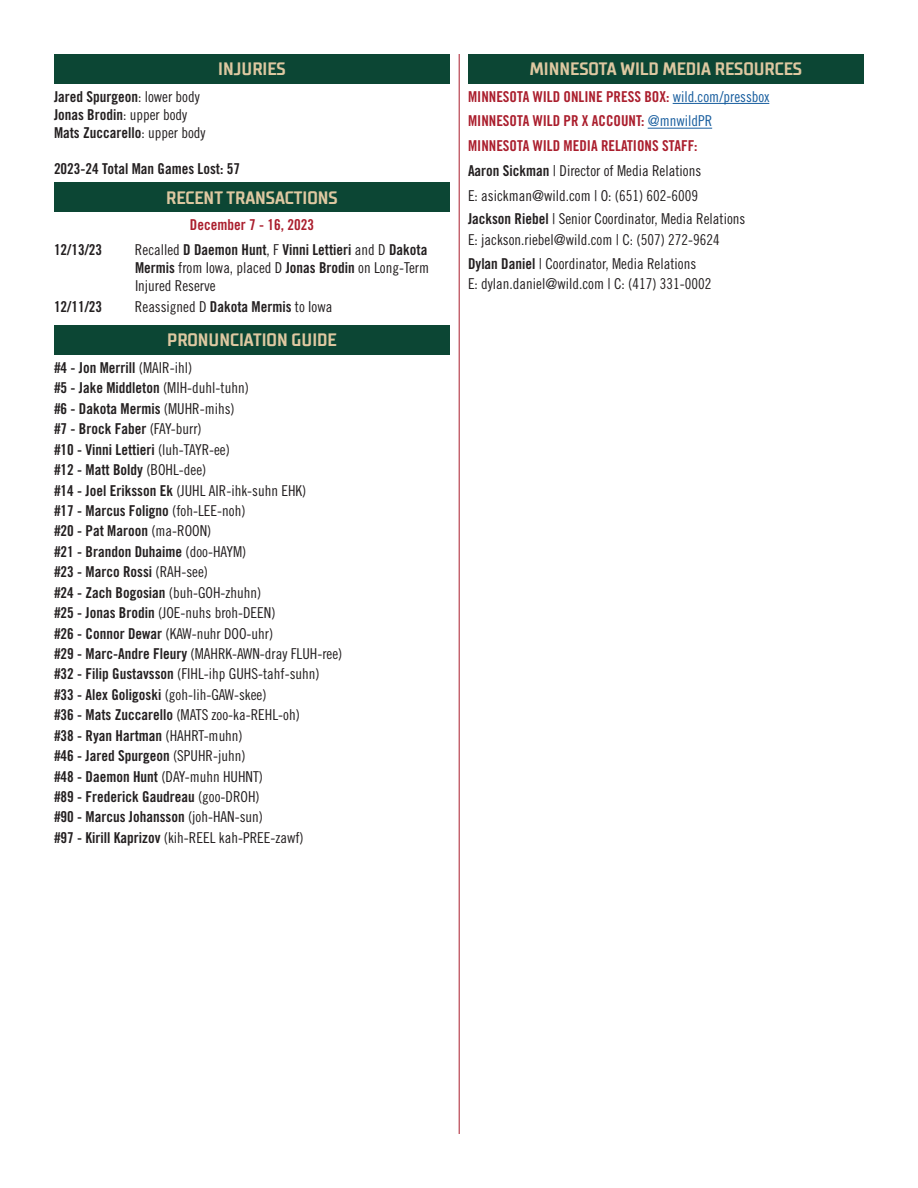
<style>
.page{position:relative;width:918px;height:1188px;background:#fff}
.page>*{position:absolute;margin:0;border:0;box-sizing:border-box;transform-origin:0 0}
.Big_Player_Stat_Box{font:700 18px "TT Supermolot Condensed";color:#dec8a1}
.body_textt{font:15px/18px "Trade Gothic LT Std Cn 18";color:#231f20;text-align:justify}
.body_textt-2{font:15px "Trade Gothic LT Std Bd Cn 20";color:#231f20}
.body_textt-3{font:15px "Trade Gothic LT Std Bd Cn 20";color:#aa1e2d}
.s1{font-family:"Trade Gothic LT Std Cn 18"}
.s2{font-family:"Trade Gothic LT Std Bd Cn 20"}
.s3{font-family:"Trade Gothic LT Std Cn 18";color:#175d9e}
</style>
<div class="page">
<div style="left:54px;top:325px;width:396px;height:30px;background:#0c4634"></div>
<hr style="left:459px;top:54px;width:1px;height:1080px;background:#aa1e2d">
<div style="left:54px;top:183px;width:396px;height:29px;background:#0c4634"></div>
<div style="left:468px;top:54px;width:396px;height:29px;background:#0c4634"></div>
<hr style="left:673px;top:103px;width:96px;height:1px;background:#175d9e">
<hr style="left:648px;top:128px;width:64px;height:1px;background:#175d9e">
<div style="left:54px;top:54px;width:396px;height:29px;background:#0c4634"></div>
<p class="Big_Player_Stat_Box" style="left:218px;top:58px;width:69px">INJURIES</p>
<p class="body_textt-2" style="left:54px;top:87px;width:147px">Jared Spurgeon<span class="s1">: lower body</span></p>
<p class="body_textt-2" style="left:54px;top:105px;width:135px">Jonas Brodin<span class="s1">: upper body</span></p>
<p class="body_textt-2" style="left:54px;top:123px;width:153px">Mats Zuccarello<span class="s1">: upper body</span></p>
<p class="body_textt-2" style="left:54px;top:159px;width:187px">2023-24 Total Man Games Lost: 57</p>
<p class="Big_Player_Stat_Box" style="left:166px;top:187px;width:173px">RECENT TRANSACTIONS</p>
<p class="body_textt-3" style="left:190px;top:216px;width:126px">December 7 - 16, 2023</p>
<p class="body_textt-2" style="left:54px;top:241px;width:50px">12/13/23</p>
<p class="body_textt" style="left:135px;top:241px;width:296px">Recalled <span class="s2">D Daemon Hunt</span>, F <span class="s2">Vinni Lettieri</span> and D <span class="s2">Dakota Mermis</span> from Iowa, placed D <span class="s2">Jonas Brodin</span> on Long-Term Injured Reserve</p>
<p class="body_textt-2" style="left:54px;top:297px;width:50px">12/11/23</p>
<p class="body_textt" style="left:135px;top:297px;width:199px">Reassigned D <span class="s2">Dakota Mermis</span> to Iowa</p>
<p class="Big_Player_Stat_Box" style="left:167px;top:330px;width:171px">PRONUNCIATION GUIDE</p>
<p class="body_textt-2" style="left:54px;top:359px;width:140px">#4 - Jon Merrill <span class="s1">(MAIR-ihl)</span></p>
<p class="body_textt-2" style="left:54px;top:379px;width:196px">#5 - Jake Middleton <span class="s1">(MIH-duhl-tuhn)</span></p>
<p class="body_textt-2" style="left:54px;top:399px;width:182px">#6 - Dakota Mermis <span class="s1">(MUHR-mihs)</span></p>
<p class="body_textt-2" style="left:54px;top:420px;width:149px">#7 - Brock Faber <span class="s1">(FAY-burr)</span></p>
<p class="body_textt-2" style="left:54px;top:440px;width:178px">#10 - Vinni Lettieri <span class="s1">(luh-TAYR-ee)</span></p>
<p class="body_textt-2" style="left:54px;top:461px;width:154px">#12 - Matt Boldy <span class="s1">(BOHL-dee)</span></p>
<p class="body_textt" style="left:54px;top:481px;width:254px"><span class="s2">#14 - Joel Eriksson Ek</span> (JUHL AIR-ihk-suhn EHK)</p>
<p class="body_textt-2" style="left:54px;top:502px;width:193px">#17 - Marcus Foligno <span class="s1">(foh-LEE-noh)</span></p>
<p class="body_textt-2" style="left:54px;top:522px;width:159px">#20 - Pat Maroon <span class="s1">(ma-ROON)</span></p>
<p class="body_textt-2" style="left:54px;top:542px;width:194px">#21 - Brandon Duhaime <span class="s1">(doo-HAYM)</span></p>
<p class="body_textt-2" style="left:54px;top:563px;width:156px">#23 - Marco Rossi <span class="s1">(RAH-see)</span></p>
<p class="body_textt-2" style="left:54px;top:583px;width:209px">#24 - Zach Bogosian <span class="s1">(buh-GOH-zhuhn)</span></p>
<p class="body_textt" style="left:54px;top:604px;width:223px"><span class="s2">#25 - Jonas Brodin</span> (JOE-nuhs broh-DEEN)</p>
<p class="body_textt" style="left:54px;top:624px;width:221px"><span class="s2">#26 - Connor Dewar</span> (KAW-nuhr DOO-uhr)</p>
<p class="body_textt" style="left:54px;top:645px;width:290px"><span class="s2">#29 - Marc-Andre Fleury</span> (MAHRK-AWN-dray FLUH-ree)</p>
<p class="body_textt" style="left:54px;top:665px;width:267px"><span class="s2">#32 - Filip Gustavsson</span> (FIHL-ihp GUHS-tahf-suhn)</p>
<p class="body_textt" style="left:54px;top:685px;width:214px"><span class="s2">#33 - Alex Goligoski</span> (goh-lih-GAW-skee)</p>
<p class="body_textt" style="left:54px;top:706px;width:247px"><span class="s2">#36 - Mats Zuccarello</span> (MATS zoo-ka-REHL-oh)</p>
<p class="body_textt-2" style="left:54px;top:726px;width:190px">#38 - Ryan Hartman <span class="s1">(HAHRT-muhn)</span></p>
<p class="body_textt-2" style="left:54px;top:747px;width:193px">#46 - Jared Spurgeon <span class="s1">(SPUHR-juhn)</span></p>
<p class="body_textt" style="left:54px;top:767px;width:211px"><span class="s2">#48 - Daemon Hunt</span> (DAY-muhn HUHNT)</p>
<p class="body_textt-2" style="left:54px;top:788px;width:207px">#89 - Frederick Gaudreau <span class="s1">(goo-DROH)</span></p>
<p class="body_textt-2" style="left:54px;top:808px;width:211px">#90 - Marcus Johansson <span class="s1">(joh-HAN-sun)</span></p>
<p class="body_textt" style="left:54px;top:828px;width:251px"><span class="s2">#97 - Kirill Kaprizov</span> (kih-REEL kah-PREE-zawf)</p>
<p class="Big_Player_Stat_Box" style="left:530px;top:58px;width:274px">MINNESOTA WILD MEDIA RESOURCES</p>
<p class="body_textt-3" style="left:468px;top:87px;width:303px">MINNESOTA WILD ONLINE PRESS BOX: <span class="s3">wild.com/pressbox</span></p>
<p class="body_textt-3" style="left:468px;top:112px;width:246px">MINNESOTA WILD PR X ACCOUNT: <span class="s3">@mnwildPR</span></p>
<p class="body_textt-3" style="left:468px;top:137px;width:231px">MINNESOTA WILD MEDIA RELATIONS STAFF:</p>
<p class="body_textt" style="left:468px;top:161px;width:235px"><span class="s2">Aaron Sickman</span> | Director of Media Relations</p>
<p class="body_textt" style="left:468px;top:186px;width:232px">E: asickman@wild.com | O: (651) 602-6009</p>
<p class="body_textt" style="left:468px;top:210px;width:279px"><span class="s2">Jackson Riebel</span> | Senior Coordinator, Media Relations</p>
<p class="body_textt" style="left:468px;top:230px;width:253px">E: jackson.riebel@wild.com | C: (507) 272-9624</p>
<p class="body_textt" style="left:468px;top:254px;width:230px"><span class="s2">Dylan Daniel</span> | Coordinator, Media Relations</p>
<p class="body_textt" style="left:468px;top:275px;width:245px">E: dylan.daniel@wild.com | C: (417) 331-0002</p>
</div>
